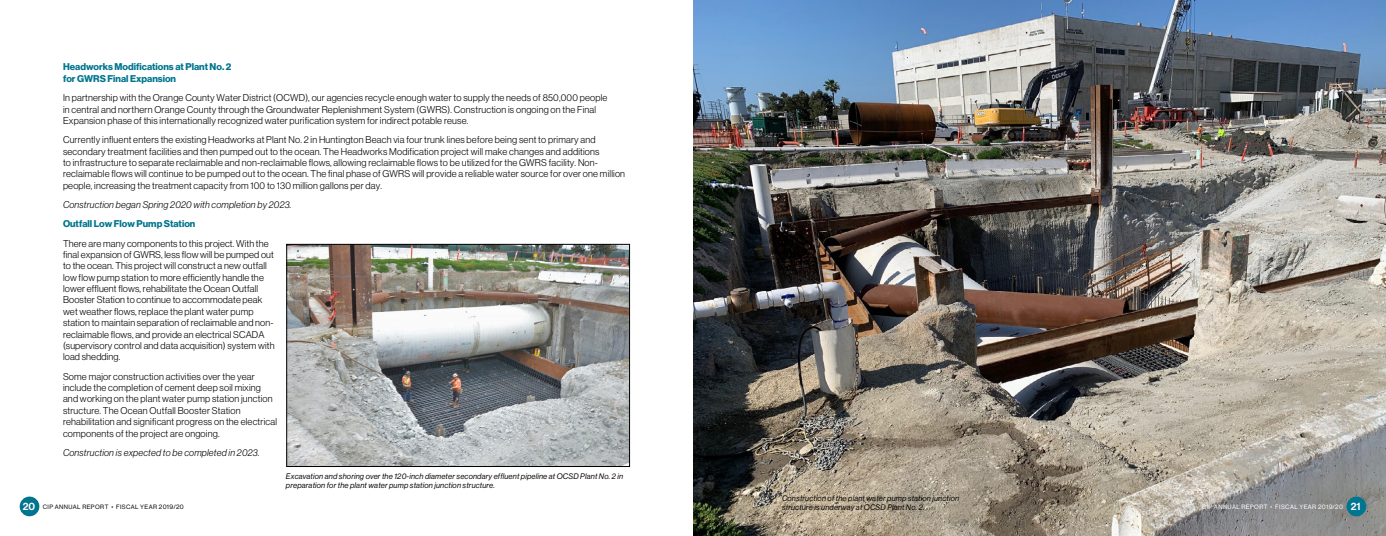
<style>
.page{position:relative;width:1386px;height:536px;background:#fff}
.page>*{position:absolute;margin:0;border:0;box-sizing:border-box;transform-origin:0 0}
.t1{font:9.62px/11.4px "N Haas Grotesk DS Pro 45 Lt";letter-spacing:.02em;color:#000}
.t2{font:9.62px "N Haas Grotesk DS Pro 46 Lt It";letter-spacing:.02em;color:#000}
.t3{font:9.62px/11.4px "N Haas Grotesk DS Pro 75 Bd";color:#00758f}
.t4{font:7.88px/8.8px "N Haas Grotesk DS Pro 56 It";letter-spacing:.02em;color:#000}
.t5{font:6.12px "N Haas Grotesk DS Pro 55 Rg";letter-spacing:.065em;color:#000}
.t6{font:6.12px "N Haas Grotesk DS Pro 55 Rg";letter-spacing:.065em;color:#fff}
.s1{font-family:"N Haas Grotesk DS Pro 65 Md";font-size:10.5px;color:#fff}
.s2{font-family:"N Haas Grotesk DS Pro 65 Md";font-size:10.5px}
</style>
<div class="page">
<img style="left:693px;top:0;width:693px;height:536px">
<div style="left:20px;top:496px;width:19px;height:20px;background:#00758f;border-radius:50%"></div>
<img style="left:288px;top:246px;width:340px;height:219px">
<div style="left:286px;top:244px;width:344px;height:223px;border:1px solid #000"></div>
<div style="left:1347px;top:496px;width:19px;height:20px;background:#00758f;border-radius:50%"></div>
<p class="t3" style="left:63px;top:61px;width:170px">Headworks Modifications at Plant No. 2 for GWRS Final Expansion</p>
<p class="t1" style="left:63px;top:92px;width:546px">In partnership with the Orange County Water District (OCWD), our agencies recycle enough water to supply the needs of 850,000 people in central and northern Orange County through the Groundwater Replenishment System (GWRS). Construction is ongoing on the Final<br>Expansion phase of this internationally recognized water purification system for indirect potable reuse.</p>
<p class="t1" style="left:63px;top:134px;width:564px">Currently influent enters the existing Headworks at Plant No. 2 in Huntington Beach via four trunk lines before being sent to primary and secondary treatment facilities and then pumped out to the ocean. The Headworks Modification project will make changes and additions<br>to infrastructure to separate reclaimable and non-reclaimable flows, allowing reclaimable flows to be utilized for the GWRS facility. Non&shy;reclaimable flows will continue to be pumped out to the ocean. The final phase of GWRS will provide a reliable water source for over one million people, increasing the treatment capacity from 100 to 130 million gallons per day.</p>
<p class="t2" style="left:63px;top:199px;width:230px">Construction began Spring 2020 with completion by 2023.</p>
<p class="t3" style="left:63px;top:218px;width:134px">Outfall Low Flow Pump Station</p>
<p class="t1" style="left:63px;top:237px;width:213px">There are many components to this project. With the final expansion of GWRS, less flow will be pumped out to the ocean. This project will construct a new outfall low flow pump station to more efficiently handle the lower effluent flows, rehabilitate the Ocean Outfall Booster Station to continue to accommodate peak wet weather flows, replace the plant water pump station to maintain separation of reclaimable and non&shy;reclaimable flows, and provide an electrical SCADA (supervisory control and data acquisition) system with load shedding.</p>
<p class="t1" style="left:63px;top:370px;width:216px">Some major construction activities over the year include the completion of cement deep soil mixing and working on the plant water pump station junction structure. The Ocean Outfall Booster Station rehabilitation and significant progress on the electrical components of the project are ongoing.</p>
<p class="t2" style="left:63px;top:447px;width:198px">Construction is expected to be completed in 2023.</p>
<p class="t4" style="left:286px;top:472px;width:339px">Excavation and shoring over the 120-inch diameter secondary effluent pipeline at OCSD Plant No. 2 in preparation for the plant water pump station junction structure.</p>
<p class="t4" style="left:782px;top:494px;width:179px">Construction of the plant water pump station junction</p>
<p class="t5" style="left:23px;top:503px;width:163px"><span class="s1">20</span> CIP ANNUAL REPORT • FISCAL YEAR 2019/20</p>
<p class="t4" style="left:782px;top:503px;width:144px">structure is underway at OCSD Plant No. 2.</p>
<p class="t6" style="left:1202px;top:503px;width:160px">CIP ANNUAL REPORT • FISCAL YEAR 2019/20 <span class="s2">21</span></p>
</div>
